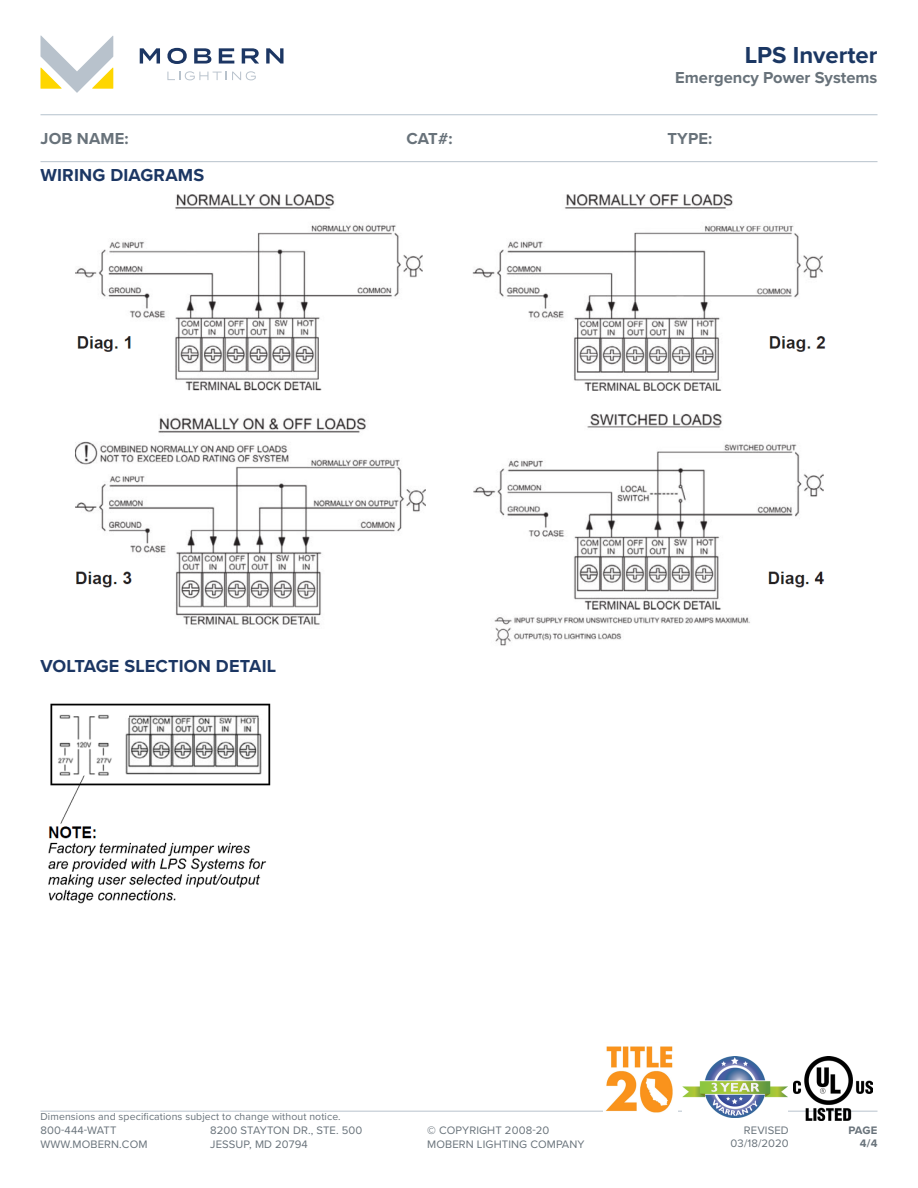
<style>
.page{position:relative;width:918px;height:1188px;background:#fff}
.page>*{position:absolute;margin:0;border:0;box-sizing:border-box;transform-origin:0 0}
.t1{font:700 24px "Proxima Nova";color:#1b3763}
.t2{font:700 18px "Proxima Nova";letter-spacing:.01em;color:#1b3663}
.t3{font:700 16.5px "Proxima Nova";color:#68727a}
.t4{font:11.25px/13.5px "Proxima Nova";letter-spacing:.01em;color:#68727a}
.t5{font:700 11.25px "Proxima Nova";color:#68727a}
.t6{font:10.5px "Proxima Nova";letter-spacing:.01em;color:#68727a}
.s1{font-weight:700}
</style>
<div class="page">
<svg style="left:40px;top:35px;width:73px;height:58px"></svg>
<svg style="left:140px;top:48px;width:20px;height:16px"></svg>
<svg style="left:167px;top:48px;width:20px;height:16px"></svg>
<svg style="left:194px;top:48px;width:17px;height:16px"></svg>
<svg style="left:219px;top:48px;width:15px;height:16px"></svg>
<svg style="left:242px;top:48px;width:17px;height:16px"></svg>
<svg style="left:266px;top:48px;width:18px;height:16px"></svg>
<svg style="left:167px;top:71px;width:89px;height:9px"></svg>
<hr style="left:40px;top:1111px;width:838px;height:1px;background:#b8c2cc">
<hr style="left:40px;top:114px;width:838px;height:1px;background:#b5c2cd">
<hr style="left:40px;top:161px;width:838px;height:1px;background:#b8c2cc">
<img style="left:793px;top:1056px;width:79px;height:64px">
<img style="left:682px;top:1056px;width:105px;height:61px">
<img style="left:603px;top:1046px;width:74px;height:67px">
<img style="left:75px;top:194px;width:751px;height:452px">
<img style="left:48px;top:703px;width:223px;height:201px">
<h1 class="t1" style="left:745px;top:38px;width:134px">LPS Inverter</h1>
<h3 class="t3" style="left:675px;top:65px;width:204px">Emergency Power Systems</h3>
<h3 class="t3" style="left:40px;top:126px;width:90px">JOB NAME:</h3>
<h3 class="t3" style="left:407px;top:126px;width:48px">CAT#:</h3>
<h3 class="t3" style="left:667px;top:126px;width:46px">TYPE:</h3>
<h2 class="t2" style="left:40px;top:162px;width:165px">WIRING DIAGRAMS</h2>
<h2 class="t2" style="left:40px;top:652px;width:237px">VOLTAGE SLECTION DETAIL</h2>
<p class="t6" style="left:40px;top:1109px;width:302px">Dimensions and specifications subject to change without notice.</p>
<p class="t4" style="left:40px;top:1123px;width:108px">800-444-WATT<br>WWW.MOBERN.COM</p>
<p class="t4" style="left:210px;top:1123px;width:154px">8200 STAYTON DR., STE. 500<br>JESSUP, MD 20794</p>
<p class="t4" style="left:427px;top:1123px;width:159px"><span class="s1">©</span> COPYRIGHT 2008-20<br>MOBERN LIGHTING COMPANY</p>
<p class="t4" style="left:744px;top:1123px;width:46px">REVISED</p>
<p class="t5" style="left:848px;top:1122px;width:31px">PAGE</p>
<p class="t4" style="left:731px;top:1137px;width:60px">03/18/2020</p>
<p class="t5" style="left:860px;top:1135px;width:19px">4/4</p>
</div>
